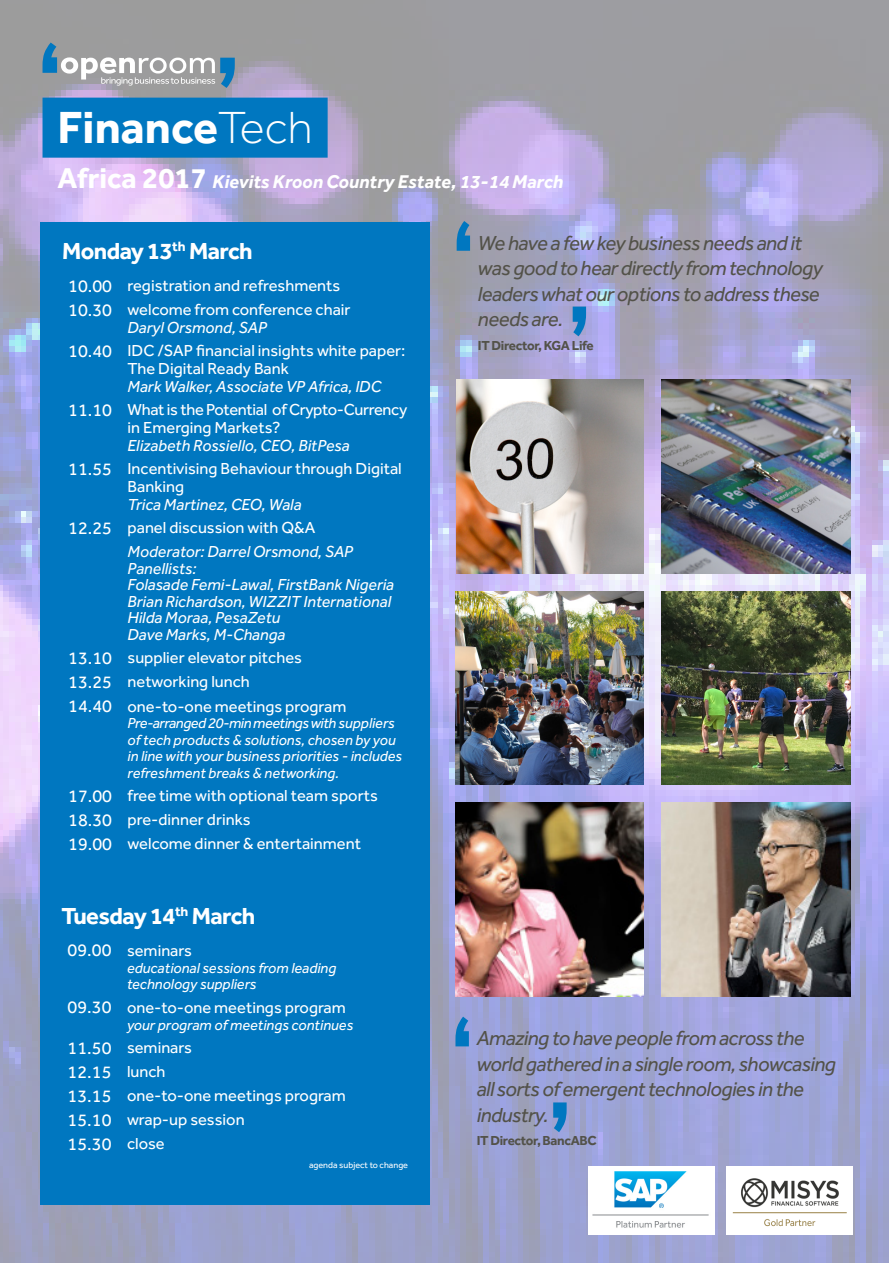
<style>
.page{position:relative;width:893px;height:1263px;background:#fff}
.page>*{position:absolute;margin:0;border:0;box-sizing:border-box;transform-origin:0 0}
.Paragraph_Style_4{font:700 46.65px "Effra";color:#fff}
.Agenda_body_head{font:700 24px "Effra";letter-spacing:-.025em;color:#fff}
.Quote_text{font:italic 21px/25.5px "Effra";letter-spacing:-.025em;color:#535249}
.Location_Year_sub_he{font:italic 700 19.05px "Effra";color:#fff}
.t1{font:18px "Effra";color:#fff}
.t2{font:16.5px/18px "Effra";color:#fff}
.t3{font:italic 16.5px/16.5px "Effra";color:#fff}
.t4{font:16.5px/18px "Effra";letter-spacing:-.02em;color:#fff}
.t5{font:italic 15px/16.5px "Effra";color:#fff}
.Quote_text-2{font:700 13.5px "Effra";letter-spacing:-.025em;color:#535249}
.t6{font:9px "Effra";color:#fff}
.s1{font-weight:300}
.s2{font-style:normal;font-size:29.7px}
.s3{font-style:italic}
</style>
<div class="page">
<img style="left:0;top:0;width:889px;height:1262px">
<div style="left:43px;top:98px;width:285px;height:60px;background:#0077c0"></div>
<svg style="left:43px;top:43px;width:192px;height:45px;background:#a1aab1"></svg>
<svg style="left:455px;top:1017px;width:14px;height:29px"></svg>
<svg style="left:457px;top:221px;width:13px;height:30px"></svg>
<svg style="left:573px;top:307px;width:13px;height:29px"></svg>
<img style="left:457px;top:379px;width:187px;height:194px">
<img style="left:662px;top:379px;width:188px;height:194px">
<img style="left:455px;top:591px;width:189px;height:194px">
<img style="left:662px;top:591px;width:188px;height:194px">
<img style="left:455px;top:803px;width:189px;height:193px">
<img style="left:662px;top:803px;width:188px;height:193px">
<svg style="left:553px;top:1102px;width:14px;height:30px"></svg>
<img style="left:589px;top:1166px;width:125px;height:68px">
<img style="left:727px;top:1166px;width:125px;height:68px">
<div style="left:40px;top:887px;width:389px;height:317px;background:#0077c0"></div>
<div style="left:41px;top:222px;width:389px;height:685px;background:#0077c0"></div>
<p class="Paragraph_Style_4" style="left:58px;top:99px;width:257px">Finance<span class="s1">Tech</span></p>
<p class="Location_Year_sub_he" style="left:58px;top:170px;width:507px"><span class="s2">Africa 2017</span> Kievits Kroon Country Estate, 13-14 March</p>
<p class="Agenda_body_head" style="left:62px;top:237px;width:192px">Monday 13<sup>th</sup> March</p>
<p class="t1" style="left:68px;top:275px;width:45px">10.00</p>
<p class="t2" style="left:128px;top:276px;width:214px">registration and refreshments</p>
<p class="t1" style="left:68px;top:299px;width:45px">10.30</p>
<p class="t2" style="left:128px;top:300px;width:224px">welcome from conference chair<br><span class="s3">Daryl Orsmond, SAP</span></p>
<p class="t1" style="left:68px;top:340px;width:45px">10.40</p>
<p class="t2" style="left:128px;top:341px;width:279px">IDC /SAP financial insights white paper:<br>The Digital Ready Bank</p>
<p class="t3" style="left:128px;top:378px;width:255px">Mark Walker, Associate VP Africa, IDC</p>
<p class="t1" style="left:68px;top:399px;width:45px">11.10</p>
<p class="t4" style="left:128px;top:400px;width:281px">What is the Potential of Crypto-Currency in Emerging Markets?</p>
<p class="t3" style="left:128px;top:437px;width:224px">Elizabeth Rossiello, CEO, BitPesa</p>
<p class="t1" style="left:68px;top:458px;width:45px">11.55</p>
<p class="t2" style="left:128px;top:459px;width:276px">Incentivising Behaviour through Digital<br>Banking</p>
<p class="t3" style="left:128px;top:496px;width:176px">Trica Martinez, CEO, Wala</p>
<p class="t1" style="left:68px;top:517px;width:45px">12.25</p>
<p class="t2" style="left:128px;top:518px;width:189px">panel discussion with Q&amp;A</p>
<p class="t3" style="left:128px;top:543px;width:268px">Moderator: Darrel Orsmond, SAP<br>Panellists:<br>Folasade Femi-Lawal, FirstBank Nigeria<br>Brian Richardson, WIZZIT International<br>Hilda Moraa, PesaZetu<br>Dave Marks, M-Changa</p>
<p class="t1" style="left:68px;top:647px;width:45px">13.10</p>
<p class="t2" style="left:128px;top:648px;width:176px">supplier elevator pitches</p>
<p class="t1" style="left:68px;top:671px;width:45px">13.25</p>
<p class="t2" style="left:128px;top:672px;width:124px">networking lunch</p>
<p class="t1" style="left:68px;top:695px;width:45px">14.40</p>
<p class="t2" style="left:128px;top:697px;width:220px">one-to-one meetings program</p>
<p class="t5" style="left:128px;top:715px;width:276px">Pre-arranged 20-min meetings with suppliers of tech products &amp; solutions, chosen by you in line with your business priorities - includes refreshment breaks &amp; networking.</p>
<p class="t1" style="left:68px;top:785px;width:45px">17.00</p>
<p class="t2" style="left:128px;top:786px;width:252px">free time with optional team sports</p>
<p class="t1" style="left:68px;top:809px;width:45px">18.30</p>
<p class="t2" style="left:128px;top:810px;width:124px">pre-dinner drinks</p>
<p class="t1" style="left:68px;top:833px;width:45px">19.00</p>
<p class="t2" style="left:128px;top:834px;width:235px">welcome dinner &amp; entertainment</p>
<p class="Agenda_body_head" style="left:62px;top:901px;width:195px">Tuesday 14<sup>th</sup> March</p>
<p class="t1" style="left:68px;top:940px;width:45px">09.00</p>
<p class="t2" style="left:127px;top:942px;width:66px">seminars</p>
<p class="t5" style="left:127px;top:959px;width:211px">educational sessions from leading</p>
<p class="t5" style="left:127px;top:976px;width:131px">technology suppliers</p>
<p class="t1" style="left:68px;top:997px;width:45px">09.30</p>
<p class="t2" style="left:127px;top:999px;width:220px">one-to-one meetings program</p>
<p class="t5" style="left:127px;top:1016px;width:228px">your program of meetings continues</p>
<p class="t1" style="left:68px;top:1037px;width:45px">11.50</p>
<p class="t2" style="left:127px;top:1038px;width:66px">seminars</p>
<p class="t1" style="left:68px;top:1061px;width:45px">12.15</p>
<p class="t2" style="left:127px;top:1062px;width:40px">lunch</p>
<p class="t1" style="left:68px;top:1085px;width:45px">13.15</p>
<p class="t2" style="left:127px;top:1086px;width:220px">one-to-one meetings program</p>
<p class="t1" style="left:68px;top:1109px;width:45px">15.10</p>
<p class="t2" style="left:127px;top:1110px;width:119px">wrap-up session</p>
<p class="t1" style="left:68px;top:1133px;width:45px">15.30</p>
<p class="t2" style="left:127px;top:1134px;width:39px">close</p>
<p class="t6" style="left:309px;top:1160px;width:101px">agenda subject to change</p>
<p class="Quote_text" style="left:478px;top:230px;width:347px">We have a few key business needs and it was good to hear directly from technology leaders what our options to address these needs are.</p>
<p class="Quote_text-2" style="left:478px;top:337px;width:117px">IT Director, KGA Life</p>
<p class="Quote_text" style="left:477px;top:1025px;width:361px">Amazing to have people from across the world gathered in a single room, showcasing all sorts of emergent technologies in the industry.</p>
<p class="Quote_text-2" style="left:477px;top:1132px;width:121px">IT Director, BancABC</p>
</div>
